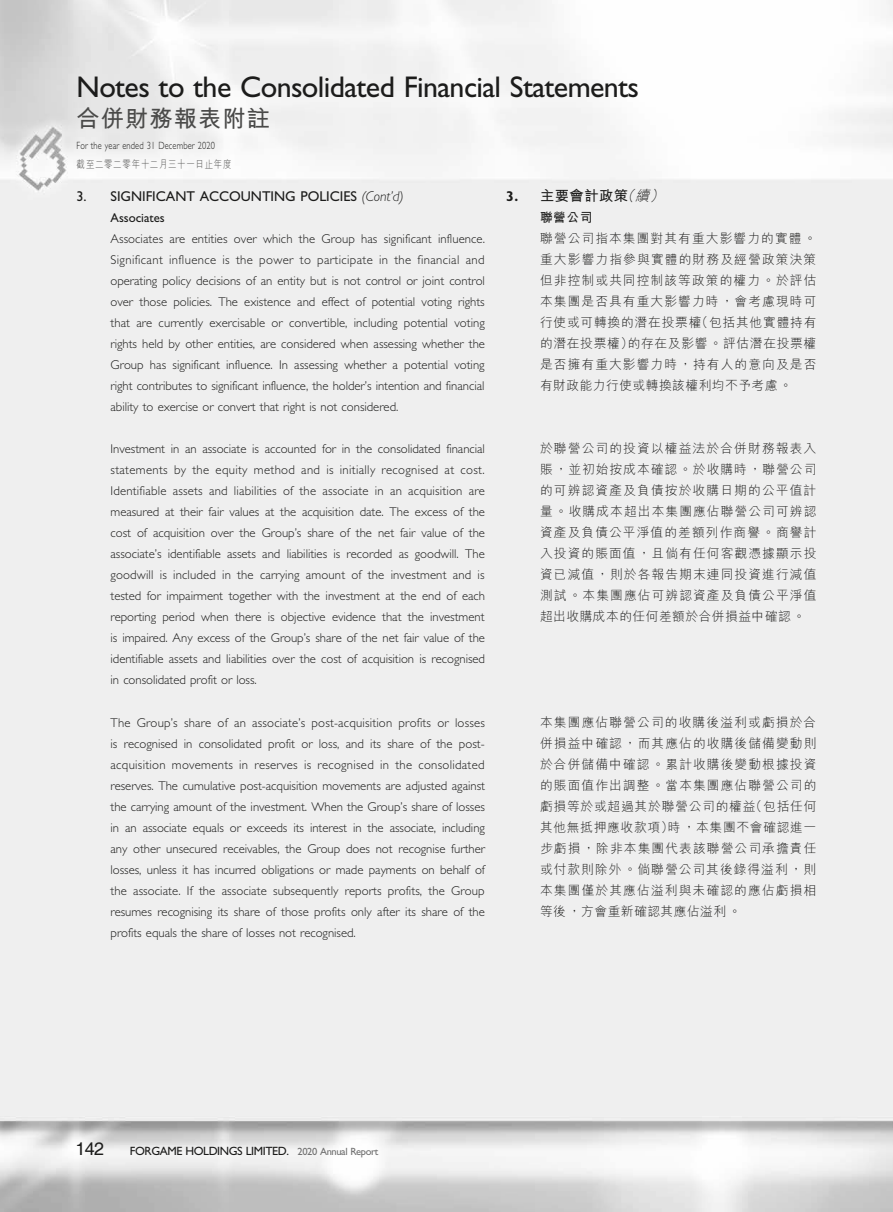
<style>
.page{position:relative;width:893px;height:1212px;background:#fff}
.page>*{position:absolute;margin:0;border:0;box-sizing:border-box;transform-origin:0 0}
.t1{font:30px "Gill Sans Std";letter-spacing:-.02em;color:#1c1c1b}
.t2{font:700 23.25px "M Hei HK";letter-spacing:.045em;color:#4a4a49}
.t3{font:18px "Helvetica";color:#1c1c1b}
.t4{font:14.25px "Gill Sans Std";letter-spacing:-.005em;color:#1c1c1b}
.t5{font:700 14.25px "M Hei HK";letter-spacing:.035em;color:#1c1c1b}
.t6{font:300 12.75px/21px "Gill Sans Std";letter-spacing:-.005em;color:#1c1c1b;text-align:justify}
.t7{font:300 12.75px/21px "M Hei HK";letter-spacing:.08em;color:#1c1c1b;text-align:justify}
.t8{font:12.75px "Gill Sans Std";letter-spacing:-.005em;color:#1c1c1b}
.t9{font:700 12.75px "M Hei HK";color:#1c1c1b}
.t10{font:12px "Gill Sans Std";letter-spacing:-.035em;color:#1c1c1b}
.t11{font:300 10.5px "Gill Sans Std";letter-spacing:.015em;color:#1c1c1b;scale:.8 1}
.t12{font:300 10.5px "M Hei HK";letter-spacing:.085em;color:#4a4a49;scale:.8 1}
.s1{font-weight:300;font-style:italic}
.s2{font-family:"Gill Sans Std"}
.s3{font-size:10.5px;color:#6f6f6f}
</style>
<div class="page">
<h1 class="t1" style="left:77px;top:70px;width:564px">Notes to the Consolidated Financial Statements</h1>
<h2 class="t2" style="left:77px;top:102px;width:195px">合併財務報表附註</h2>
<p class="t11" style="left:77px;top:139px;width:175px">For the year ended 31 December 2020</p>
<p class="t12" style="left:77px;top:157px;width:195px">截至二零二零年十二月三十一日止年度</p>
<p class="t4" style="left:77px;top:188px;width:329px">3. SIGNIFICANT ACCOUNTING POLICIES <span class="s1">(Cont’d)</span></p>
<p class="t8" style="left:111px;top:210px;width:56px">Associates</p>
<p class="t6" style="left:111px;top:228px;width:376px">Associates are entities over which the Group has significant influence.<br>Significant influence is the power to participate in the financial and operating policy decisions of an entity but is not control or joint control over those policies. The existence and effect of potential voting rights that are currently exercisable or convertible, including potential voting rights held by other entities, are considered when assessing whether the Group has significant influence. In assessing whether a potential voting right contributes to significant influence, the holder’s intention and financial ability to exercise or convert that right is not considered.</p>
<p class="t6" style="left:111px;top:439px;width:376px">Investment in an associate is accounted for in the consolidated financial statements by the equity method and is initially recognised at cost.<br>Identifiable assets and liabilities of the associate in an acquisition are measured at their fair values at the acquisition date. The excess of the cost of acquisition over the Group’s share of the net fair value of the associate’s identifiable assets and liabilities is recorded as goodwill. The goodwill is included in the carrying amount of the investment and is tested for impairment together with the investment at the end of each reporting period when there is objective evidence that the investment is impaired. Any excess of the Group’s share of the net fair value of the identifiable assets and liabilities over the cost of acquisition is recognised in consolidated profit or loss.</p>
<p class="t6" style="left:111px;top:712px;width:376px">The Group’s share of an associate’s post-acquisition profits or losses is recognised in consolidated profit or loss, and its share of the post&shy;acquisition movements in reserves is recognised in the consolidated reserves. The cumulative post-acquisition movements are adjusted against the carrying amount of the investment. When the Group’s share of losses in an associate equals or exceeds its interest in the associate, including any other unsecured receivables, the Group does not recognise further losses, unless it has incurred obligations or made payments on behalf of the associate. If the associate subsequently reports profits, the Group resumes recognising its share of those profits only after its share of the profits equals the share of losses not recognised.</p>
<p class="t5" style="left:506px;top:185px;width:164px"><span class="s2">3.</span> 主要會計政策<span class="s1">（續）</span></p>
<p class="t9" style="left:540px;top:208px;width:54px">聯營公司</p>
<p class="t7" style="left:540px;top:227px;width:278px">聯營公司指本集團對其有重大影響力的實體。重大影響力指參與實體的財務及經營政策決策但非控制或共同控制該等政策的權力。於評估本集團是否具有重大影響力時，會考慮現時可行使或可轉換的潛在投票權（包括其他實體持有的潛在投票權）的存在及影響。評估潛在投票權是否擁有重大影響力時，持有人的意向及是否有財政能力行使或轉換該權利均不予考慮。</p>
<p class="t7" style="left:540px;top:438px;width:278px">於聯營公司的投資以權益法於合併財務報表入賬，並初始按成本確認。於收購時，聯營公司的可辨認資產及負債按於收購日期的公平值計量。收購成本超出本集團應佔聯營公司可辨認資產及負債公平淨值的差額列作商譽。商譽計入投資的賬面值，且倘有任何客觀憑據顯示投資已減值，則於各報告期末連同投資進行減值測試。本集團應佔可辨認資產及負債公平淨值超出收購成本的任何差額於合併損益中確認。</p>
<p class="t7" style="left:540px;top:711px;width:278px">本集團應佔聯營公司的收購後溢利或虧損於合併損益中確認，而其應佔的收購後儲備變動則於合併儲備中確認。累計收購後變動根據投資的賬面值作出調整。當本集團應佔聯營公司的虧損等於或超過其於聯營公司的權益（包括任何其他無抵押應收款項）時，本集團不會確認進一步虧損，除非本集團代表該聯營公司承擔責任或付款則除外。倘聯營公司其後錄得溢利，則本集團僅於其應佔溢利與未確認的應佔虧損相等後，方會重新確認其應佔溢利。</p>
<h3 class="t3" style="left:75px;top:1138px;width:30px">142</h3>
<p class="t10" style="left:130px;top:1144px;width:250px">FORGAME HOLDINGS LIMITED. <span class="s3">2020 Annual Report</span></p>
</div>
